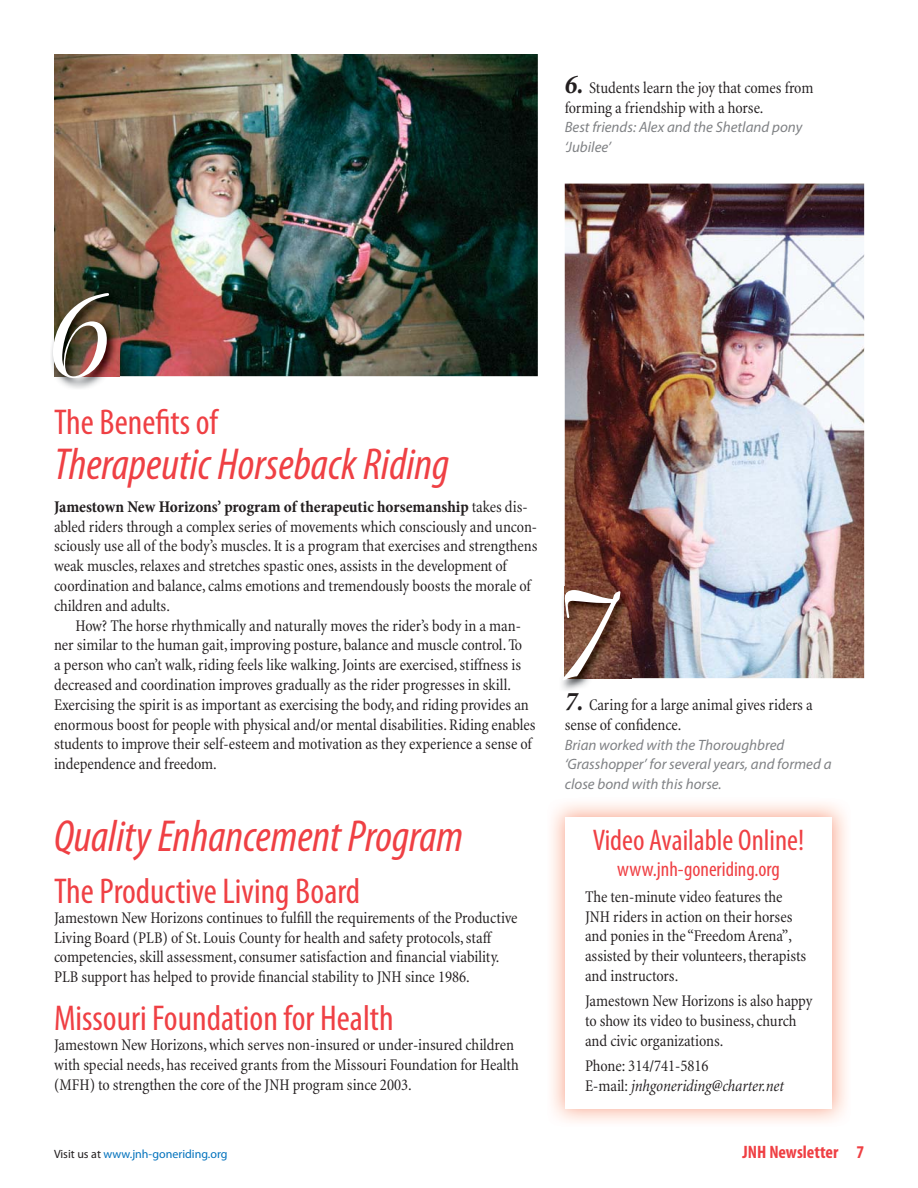
<style>
.page{position:relative;width:918px;height:1188px;background:#fff}
.page>*{position:absolute;margin:0;border:0;box-sizing:border-box;transform-origin:0 0}
.t1{font:150px "Boulevard";color:#fff}
.t2{font:italic condensed 45px "Myriad Pro";color:#ef4044}
.t3{font:condensed 36px "Myriad Pro";color:#ef4044}
.t4{font:condensed 30px "Myriad Pro";color:#ef4044}
.t5{font:condensed 21px "Myriad Pro";color:#ef4044}
.t6{font:700 condensed 18px "Myriad Pro";color:#ef4044}
.t7{font:condensed 16.5px/19.8px "Minion";color:#231f20}
.t8{font:700 condensed 16.5px "Minion Pro";color:#231f20}
.t9{font:italic 15px/19.5px "Myriad Pro";color:#808285}
.t10{font:12px "Myriad Pro";color:#0071bc}
.s1{font-family:"Minion Pro";font-weight:700;font-style:italic;font-size:27px}
.s2{font-family:"Minion";font-weight:400}
.s3{font-style:italic}
.s4{color:#231f20}
</style>
<div class="page">
<img style="left:54px;top:54px;width:484px;height:322px">
<img style="left:565px;top:184px;width:299px;height:494px">
<img style="left:51px;top:339px;width:69px;height:50px">
<img style="left:54px;top:290px;width:66px;height:86px">
<img style="left:562px;top:586px;width:69px;height:104px">
<img style="left:565px;top:586px;width:66px;height:92px">
<p class="t7" style="left:565px;top:79px;width:250px"><span class="s1">6.</span> Students learn the joy that comes from forming a friendship with a horse.</p>
<p class="t9" style="left:565px;top:119px;width:239px">Best friends: Alex and the Shetland pony ‘Jubilee’</p>
<h1 class="t1" style="left:39px;top:276px;width:67px">6</h1>
<h3 class="t3" style="left:54px;top:409px;width:165px">The Benefits of</h3>
<h2 class="t2" style="left:54px;top:447px;width:397px">Therapeutic Horseback Riding</h2>
<p class="t8" style="left:54px;top:500px;width:475px">Jamestown New Horizons’ program of therapeutic horsemanship <span class="s2">takes dis-</span></p>
<p class="t7" style="left:54px;top:518px;width:485px">abled riders through a complex series of movements which consciously and uncon&shy;sciously use all of the body’s muscles. It is a program that exercises and strengthens weak muscles, relaxes and stretches spastic ones, assists in the development of coordination and balance, calms emotions and tremendously boosts the morale of children and adults.</p>
<p class="t7" style="left:54px;top:617px;width:483px;text-indent:22px">How? The horse rhythmically and naturally moves the rider’s body in a man&shy;ner similar to the human gait, improving posture, balance and muscle control. To<br>a person who can’t walk, riding feels like walking. Joints are exercised, stiffness is decreased and coordination improves gradually as the rider progresses in skill.<br>Exercising the spirit is as important as exercising the body, and riding provides an enormous boost for people with physical and/or mental disabilities. Riding enables students to improve their self-esteem and motivation as they experience a sense of independence and freedom.</p>
<h2 class="t2" style="left:54px;top:819px;width:411px">Quality Enhancement Program</h2>
<h3 class="t3" style="left:54px;top:877px;width:308px">The Productive Living Board</h3>
<p class="t7" style="left:54px;top:909px;width:465px">Jamestown New Horizons continues to fulfill the requirements of the Productive Living Board (PLB) of St. Louis County for health and safety protocols, staff competencies, skill assessment, consumer satisfaction and financial viability.<br>PLB support has helped to provide financial stability to JNH since 1986.</p>
<h3 class="t3" style="left:54px;top:1005px;width:341px">Missouri Foundation for Health</h3>
<p class="t7" style="left:54px;top:1036px;width:466px">Jamestown New Horizons, which serves non-insured or under-insured children with special needs, has received grants from the Missouri Foundation for Health (MFH) to strengthen the core of the JNH program since 2003.</p>
<h1 class="t1" style="left:542px;top:574px;width:67px">7</h1>
<p class="t7" style="left:565px;top:697px;width:250px"><span class="s1">7.</span> Caring for a large animal gives riders a sense of confidence.</p>
<p class="t9" style="left:565px;top:736px;width:268px">Brian worked with the Thoroughbred ‘Grasshopper’ for several years, and formed a close bond with this horse.</p>
<h3 class="t4" style="left:593px;top:829px;width:213px">Video Available Online!</h3>
<p class="t5" style="left:617px;top:861px;width:164px">www.jnh-goneriding.org</p>
<p class="t7" style="left:585px;top:888px;width:223px">The ten-minute video features the<br>JNH riders in action on their horses and ponies in the “Freedom Arena”, assisted by their volunteers, therapists and instructors.</p>
<p class="t7" style="left:585px;top:993px;width:229px">Jamestown New Horizons is also happy to show its video to business, church and civic organizations.</p>
<p class="t7" style="left:585px;top:1057px;width:200px">Phone: 314/741-5816<br>E-mail: <span class="s3">jnhgoneriding@charter.net</span></p>
<p class="t10" style="left:54px;top:1149px;width:175px"><span class="s4">Visit us at</span> www.jnh-goneriding.org</p>
<p class="t6" style="left:743px;top:1145px;width:123px">JNH Newsletter 7</p>
</div>
